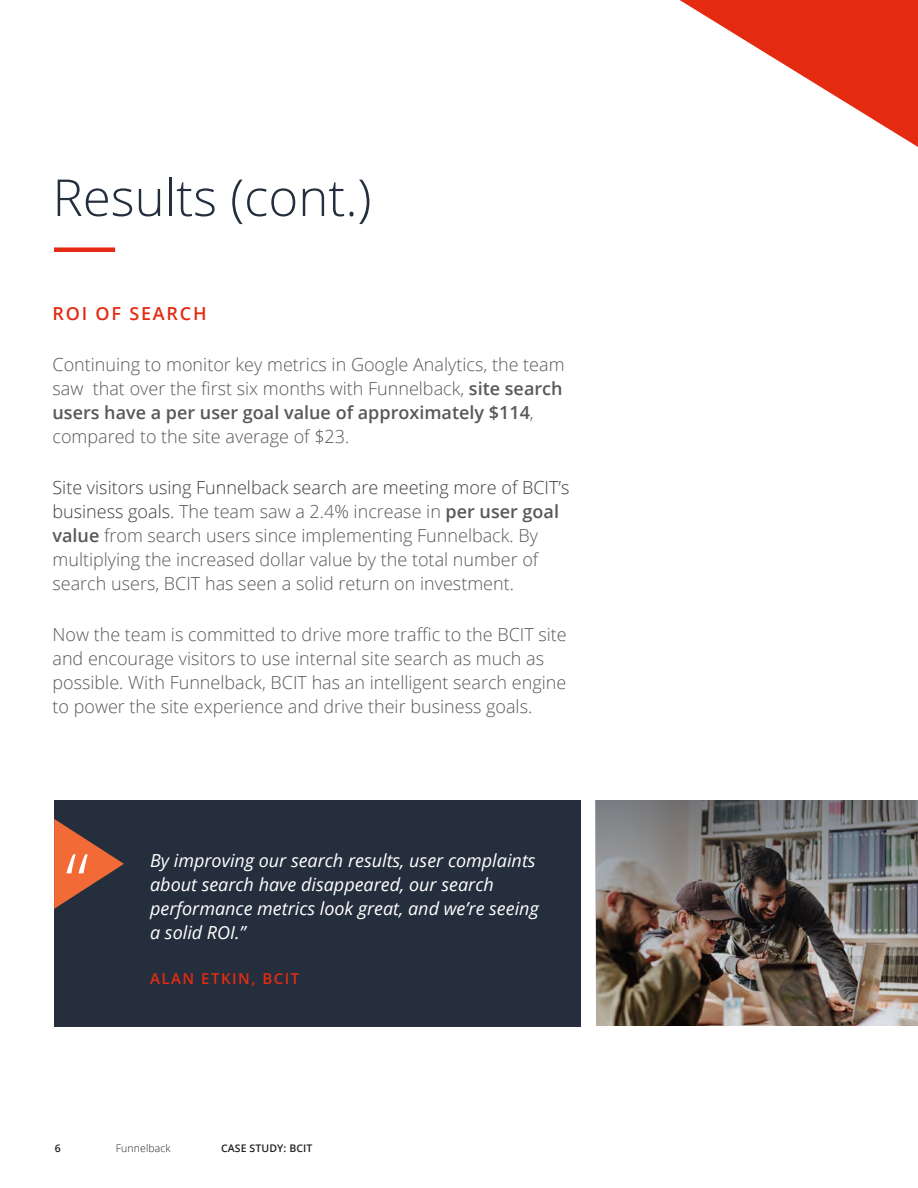
<style>
.page{position:relative;width:918px;height:1188px;background:#fff}
.page>*{position:absolute;margin:0;border:0;box-sizing:border-box;transform-origin:0 0}
.t1{font:300 51px "Open Sans";color:#242e3d}
.t2{font:300 18px/24px "Open Sans";color:#57585a}
.t3{font:italic 18px/24px "Open Sans";color:#fff}
.t4{font:600 18px "Open Sans";letter-spacing:.1em;color:#e42b12}
.t5{font:600 15px "Open Sans";letter-spacing:.1em;color:#e42b12}
.t6{font:600 10.5px "Open Sans";letter-spacing:.01em;color:#231f20}
.t7{font:300 10.5px "Open Sans";letter-spacing:.01em;color:#231f20}
.s1{font-weight:600}
.s2{color:#3e3e3f}
</style>
<div class="page">
<img style="left:595px;top:801px;width:323px;height:225px">
<svg style="left:680px;top:0;width:238px;height:147px"></svg>
<div style="left:54px;top:247px;width:61px;height:5px;background:#e42b12"></div>
<div style="left:54px;top:801px;width:526px;height:226px;background:#242e3d"></div>
<svg style="left:54px;top:819px;width:70px;height:90px"></svg>
<p class="t1" style="left:52px;top:163px;width:320px">Results (cont.)</p>
<p class="t4" style="left:52px;top:301px;width:156px">ROI OF SEARCH</p>
<p class="t2" style="left:52px;top:352px;width:514px">Continuing to monitor key metrics in Google Analytics, the team saw that over the first six months with Funnelback, <span class="s1">site search users have a per user goal value of approximately $114</span>, compared to the site average of $23.</p>
<p class="t2" style="left:52px;top:475px;width:519px"><span class="s2">Site visitors using Funnelback search are meeting more of BCIT’s business goals.</span> The team saw a 2.4% increase in <span class="s1">per user goal value</span> from search users since implementing Funnelback. By multiplying the increased dollar value by the total number of search users, BCIT has seen a solid return on investment.</p>
<p class="t2" style="left:52px;top:622px;width:516px">Now the team is committed to drive more traffic to the BCIT site and encourage visitors to use internal site search as much as possible. With Funnelback, BCIT has an intelligent search engine to power the site experience and drive their business goals.</p>
<p class="t3" style="left:150px;top:848px;width:390px">By improving our search results, user complaints about search have disappeared, our search performance metrics look great, and we’re seeing a solid ROI.”</p>
<p class="t5" style="left:150px;top:968px;width:151px">ALAN ETKIN, BCIT</p>
<p class="t6" style="left:55px;top:1141px;width:7px">6</p>
<p class="t7" style="left:116px;top:1141px;width:56px">Funnelback</p>
<p class="t6" style="left:221px;top:1141px;width:93px">CASE STUDY: BCIT</p>
</div>
